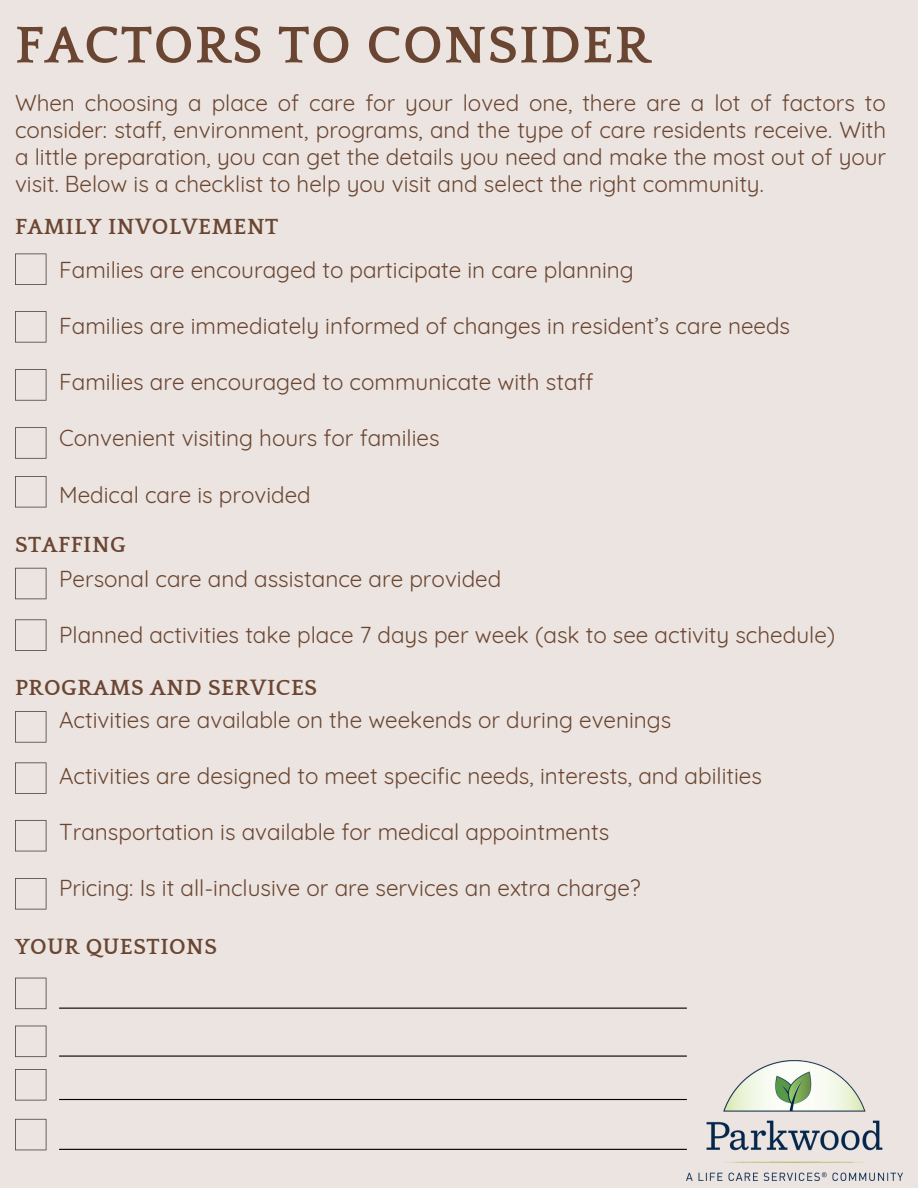
<style>
.page{position:relative;width:918px;height:1188px;background:#ece4e0}
.page>*{position:absolute;margin:0;border:0;box-sizing:border-box;transform-origin:0 0}
.t1{font:700 54px "Quattrocento";letter-spacing:.025em;color:#6a4632}
.t2{font:22.5px/27px "Quicksand";color:#6a4632;text-align:justify}
.t3{font:700 22.5px "Quattrocento";letter-spacing:.025em;color:#6a4632}
</style>
<div class="page">
<svg style="left:15px;top:253px;width:32px;height:32px"></svg>
<svg style="left:15px;top:311px;width:32px;height:32px"></svg>
<svg style="left:15px;top:369px;width:32px;height:32px"></svg>
<svg style="left:15px;top:427px;width:32px;height:32px"></svg>
<svg style="left:15px;top:476px;width:32px;height:32px"></svg>
<svg style="left:15px;top:568px;width:32px;height:31px"></svg>
<svg style="left:15px;top:619px;width:32px;height:32px"></svg>
<svg style="left:15px;top:711px;width:32px;height:32px"></svg>
<svg style="left:15px;top:762px;width:32px;height:32px"></svg>
<svg style="left:15px;top:820px;width:32px;height:31px"></svg>
<svg style="left:15px;top:878px;width:32px;height:32px"></svg>
<img style="left:686px;top:1061px;width:216px;height:119px">
<svg style="left:15px;top:1069px;width:32px;height:32px"></svg>
<svg style="left:15px;top:1119px;width:32px;height:31px"></svg>
<svg style="left:15px;top:1026px;width:32px;height:31px"></svg>
<hr style="left:59px;top:1099px;width:628px;height:1px;background:#000">
<hr style="left:59px;top:1056px;width:628px;height:1px;background:#000">
<hr style="left:59px;top:1149px;width:628px;height:1px;background:#000">
<svg style="left:15px;top:978px;width:32px;height:31px"></svg>
<hr style="left:59px;top:1008px;width:628px;height:1px;background:#000">
<h1 class="t1" style="left:15px;top:17px;width:637px">FACTORS TO CONSIDER</h1>
<p class="t2" style="left:15px;top:89px;width:873px">When choosing a place of care for your loved one, there are a lot of factors to consider: staff, environment, programs, and the type of care residents receive. With a little preparation, you can get the details you need and make the most out of your visit. Below is a checklist to help you visit and select the right community.</p>
<p class="t3" style="left:15px;top:215px;width:265px">FAMILY INVOLVEMENT</p>
<p class="t2" style="left:59px;top:256px;width:576px">Families are encouraged to participate in care planning</p>
<p class="t2" style="left:59px;top:312px;width:733px">Families are immediately informed of changes in resident’s care needs</p>
<p class="t2" style="left:59px;top:368px;width:536px">Families are encouraged to communicate with staff</p>
<p class="t2" style="left:59px;top:425px;width:382px">Convenient visiting hours for families</p>
<p class="t2" style="left:59px;top:481px;width:253px">Medical care is provided</p>
<p class="t3" style="left:15px;top:532px;width:113px">STAFFING</p>
<p class="t2" style="left:59px;top:565px;width:444px">Personal care and assistance are provided</p>
<p class="t2" style="left:59px;top:621px;width:778px">Planned activities take place 7 days per week (ask to see activity schedule)</p>
<p class="t3" style="left:15px;top:676px;width:304px">PROGRAMS AND SERVICES</p>
<p class="t2" style="left:59px;top:706px;width:614px">Activities are available on the weekends or during evenings</p>
<p class="t2" style="left:59px;top:762px;width:704px">Activities are designed to meet specific needs, interests, and abilities</p>
<p class="t2" style="left:59px;top:818px;width:552px">Transportation is available for medical appointments</p>
<p class="t2" style="left:59px;top:875px;width:583px">Pricing: Is it all-inclusive or are services an extra charge?</p>
<p class="t3" style="left:15px;top:934px;width:204px">YOUR QUESTIONS</p>
</div>
